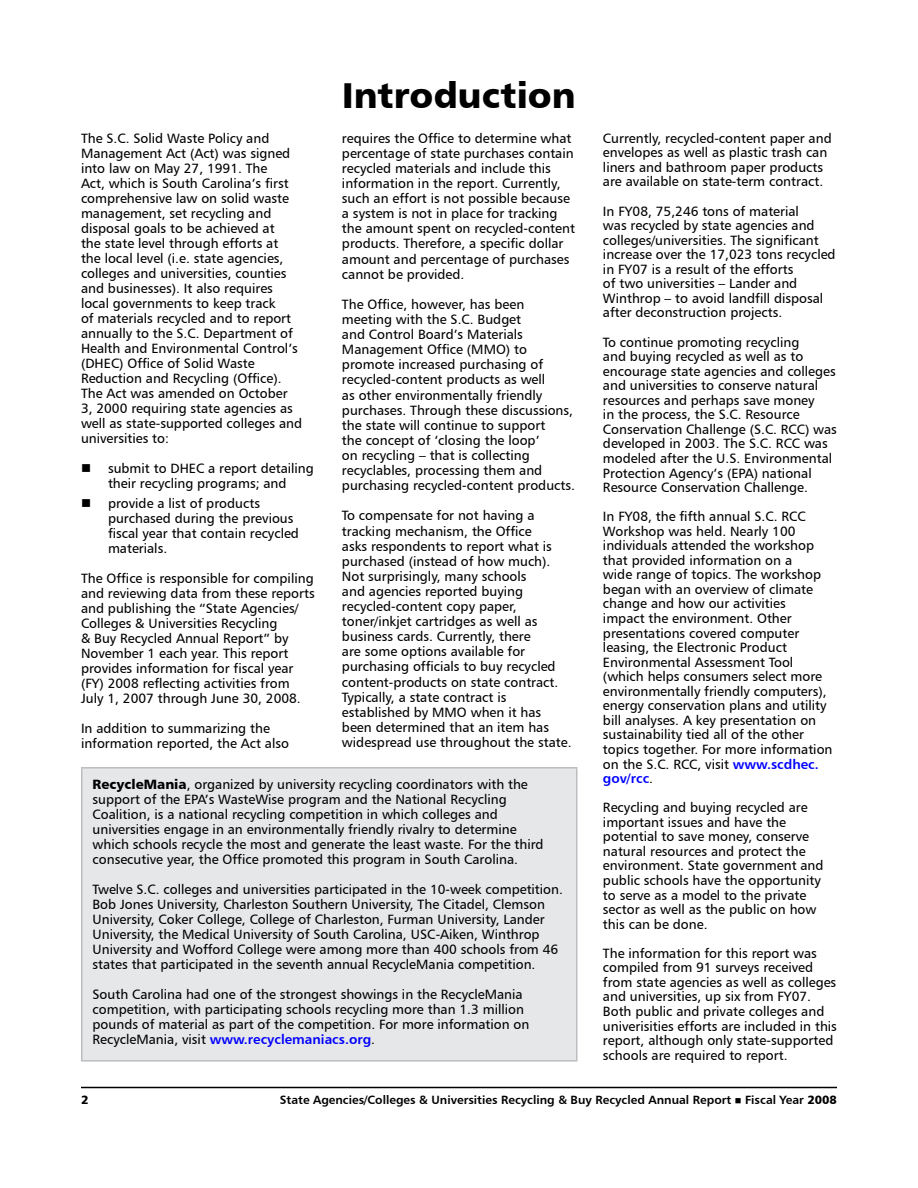
<style>
.page{position:relative;width:918px;height:1188px;background:#fff}
.page>*{position:absolute;margin:0;border:0;box-sizing:border-box;transform-origin:0 0}
.t1{font:36px "Humanist 777 BT Black B";color:#000}
.t2{font:13.5px/14.5px "Humanist 777 BT Roman B";color:#000}
.t3{font:13.5px "Humanist 777 BT Bold B";color:#00f}
.t4{font:12px "Humanist 777 BT Bold B";color:#000}
.t5{font:12px "Humanist 777 BT Black B";color:#000}
.s1{font-family:"Humanist 777 BT Black B"}
.s2{font-family:"Humanist 777 BT Roman B";color:#000}
.s3{font-family:"Humanist 777 BT Bold B";color:#00f}
</style>
<div class="page">
<hr style="left:81px;top:1087px;width:756px;height:1px;background:#000">
<div style="left:82px;top:768px;width:495px;height:293px;background:#e6e7e8"></div>
<hr style="left:81px;top:767px;width:497px;height:2px;background:#bcbdc0">
<hr style="left:81px;top:769px;width:1px;height:291px;background:#bcbdc0">
<hr style="left:576px;top:769px;width:2px;height:291px;background:#bcbdc0">
<hr style="left:81px;top:1060px;width:497px;height:2px;background:#bcbdc0">
<p class="t2" style="left:81px;top:130px;width:223px;line-height:15px">The S.C. Solid Waste Policy and<br>Management Act (Act) was signed into law on May 27, 1991. The<br>Act, which is South Carolina’s first comprehensive law on solid waste management, set recycling and disposal goals to be achieved at<br>the state level through efforts at<br>the local level (i.e. state agencies, colleges and universities, counties and businesses). It also requires local governments to keep track<br>of materials recycled and to report annually to the S.C. Department of<br>Health and Environmental Control’s (DHEC) Office of Solid Waste<br>Reduction and Recycling (Office).<br>The Act was amended on October<br>3, 2000 requiring state agencies as well as state-supported colleges and universities to:</p>
<p class="t2" style="left:81px;top:460px;width:234px;line-height:15px;text-align:center">■ submit to DHEC a report detailing their recycling programs; and</p>
<p class="t2" style="left:108px;top:496px;width:193px;line-height:15px;text-indent:-27px">■ provide a list of products purchased during the previous fiscal year that contain recycled materials.</p>
<p class="t2" style="left:81px;top:571px;width:235px;line-height:15px">The Office is responsible for compiling and reviewing data from these reports and publishing the “State Agencies/ Colleges &amp; Universities Recycling<br>&amp; Buy Recycled Annual Report” by November 1 each year. This report provides information for fiscal year (FY) 2008 reflecting activities from July 1, 2007 through June 30, 2008.</p>
<p class="t2" style="left:81px;top:721px;width:210px;line-height:15px">In addition to summarizing the information reported, the Act also</p>
<h1 class="t1" style="left:342px;top:73px;width:235px">Introduction</h1>
<p class="t2" style="left:342px;top:130px;width:235px;line-height:15.1px">requires the Office to determine what percentage of state purchases contain recycled materials and include this information in the report. Currently, such an effort is not possible because a system is not in place for tracking the amount spent on recycled-content products. Therefore, a specific dollar amount and percentage of purchases cannot be provided.</p>
<p class="t2" style="left:342px;top:296px;width:235px;line-height:15.1px">The Office, however, has been meeting with the S.C. Budget<br>and Control Board’s Materials Management Office (MMO) to promote increased purchasing of recycled-content products as well<br>as other environmentally friendly purchases. Through these discussions, the state will continue to support<br>the concept of ‘closing the loop’<br>on recycling – that is collecting recyclables, processing them and purchasing recycled-content products.</p>
<p class="t2" style="left:342px;top:508px;width:231px;line-height:15.1px">To compensate for not having a tracking mechanism, the Office<br>asks respondents to report what is purchased (instead of how much).<br>Not surprisingly, many schools<br>and agencies reported buying recycled-content copy paper, toner/inkjet cartridges as well as business cards. Currently, there<br>are some options available for purchasing officials to buy recycled content-products on state contract.<br>Typically, a state contract is established by MMO when it has been determined that an item has widespread use throughout the state.</p>
<p class="t2" style="left:93px;top:776px;width:453px;line-height:15px"><span class="s1">RecycleMania</span>, organized by university recycling coordinators with the support of the EPA’s WasteWise program and the National Recycling Coalition, is a national recycling competition in which colleges and universities engage in an environmentally friendly rivalry to determine which schools recycle the most and generate the least waste. For the third consecutive year, the Office promoted this program in South Carolina.</p>
<p class="t2" style="left:93px;top:881px;width:472px;line-height:15px">Twelve S.C. colleges and universities participated in the 10-week competition.<br>Bob Jones University, Charleston Southern University, The Citadel, Clemson University, Coker College, College of Charleston, Furman University, Lander University, the Medical University of South Carolina, USC-Aiken, Winthrop University and Wofford College were among more than 400 schools from 46 states that participated in the seventh annual RecycleMania competition.</p>
<p class="t2" style="left:93px;top:986px;width:438px;line-height:15px">South Carolina had one of the strongest showings in the RecycleMania competition, with participating schools recycling more than 1.3 million pounds of material as part of the competition. For more information on</p>
<p class="t3" style="left:93px;top:1031px;width:284px"><span class="s2">RecycleMania, visit</span> www.recyclemaniacs.org<span class="s2">.</span></p>
<p class="t2" style="left:603px;top:131px;width:230px">Currently, recycled-content paper and envelopes as well as plastic trash can liners and bathroom paper products are available on state-term contract.</p>
<p class="t2" style="left:603px;top:203px;width:234px">In FY08, 75,246 tons of material<br>was recycled by state agencies and colleges/universities. The significant increase over the 17,023 tons recycled in FY07 is a result of the efforts<br>of two universities – Lander and Winthrop – to avoid landfill disposal after deconstruction projects.</p>
<p class="t2" style="left:603px;top:334px;width:235px">To continue promoting recycling<br>and buying recycled as well as to encourage state agencies and colleges and universities to conserve natural resources and perhaps save money<br>in the process, the S.C. Resource Conservation Challenge (S.C. RCC) was developed in 2003. The S.C. RCC was modeled after the U.S. Environmental Protection Agency’s (EPA) national Resource Conservation Challenge.</p>
<p class="t2" style="left:603px;top:509px;width:231px">In FY08, the fifth annual S.C. RCC Workshop was held. Nearly 100 individuals attended the workshop that provided information on a<br>wide range of topics. The workshop began with an overview of climate change and how our activities<br>impact the environment. Other presentations covered computer leasing, the Electronic Product Environmental Assessment Tool (which helps consumers select more environmentally friendly computers), energy conservation plans and utility bill analyses. A key presentation on sustainability tied all of the other topics together. For more information on the S.C. RCC, visit <span class="s3">www.scdhec.</span></p>
<p class="t3" style="left:603px;top:770px;width:52px">gov/rcc<span class="s2">.</span></p>
<p class="t2" style="left:603px;top:800px;width:222px">Recycling and buying recycled are important issues and have the potential to save money, conserve natural resources and protect the environment. State government and public schools have the opportunity to serve as a model to the private sector as well as the public on how this can be done.</p>
<p class="t2" style="left:603px;top:946px;width:235px">The information for this report was compiled from 91 surveys received from state agencies as well as colleges and universities, up six from FY07.<br>Both public and private colleges and univerisities efforts are included in this report, although only state-supported schools are required to report.</p>
<p class="t5" style="left:81px;top:1092px;width:9px">2</p>
<p class="t4" style="left:280px;top:1092px;width:559px">State Agencies/Colleges &amp; Universities Recycling &amp; Buy Recycled Annual Report ■ Fiscal Year <span class="s1">2008</span></p>
</div>
